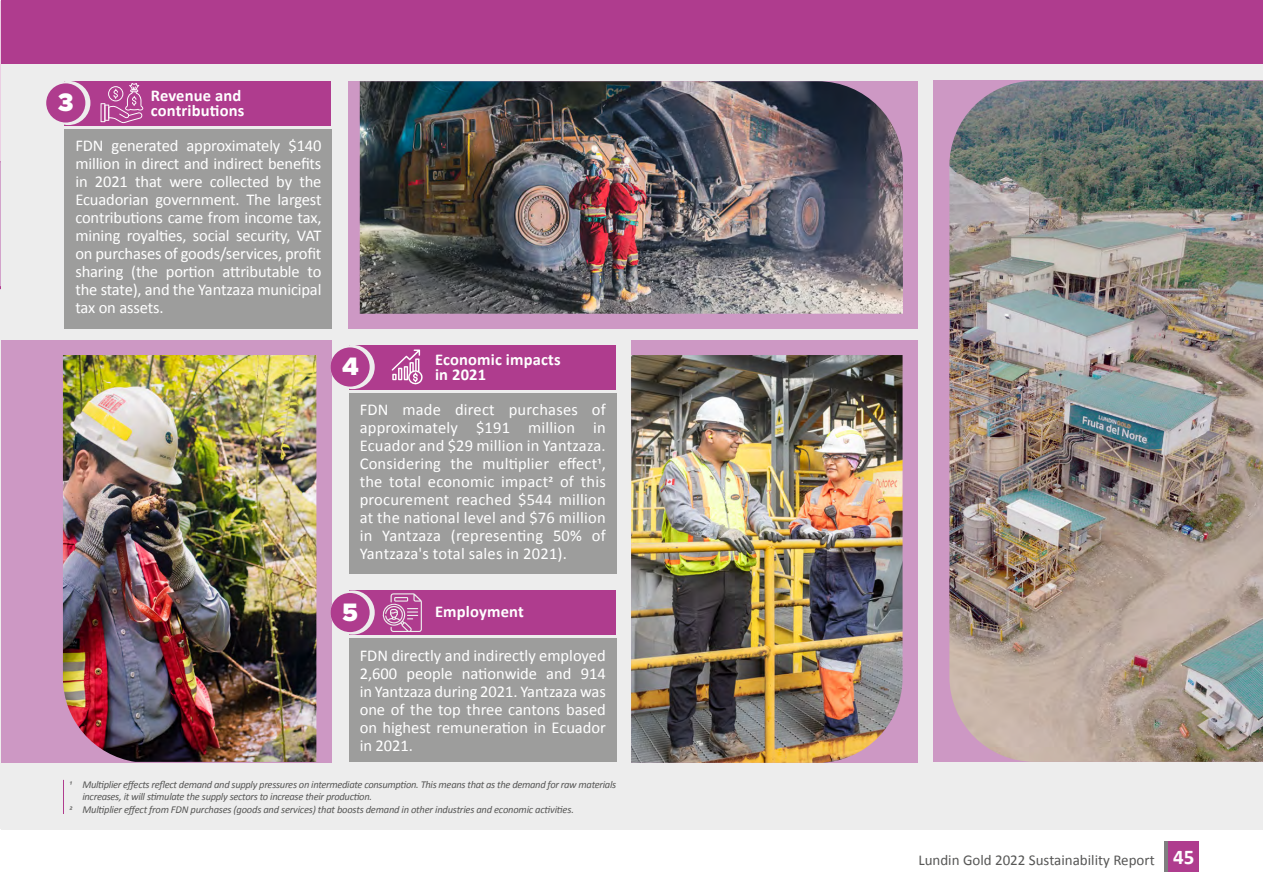
<style>
.page{position:relative;width:1263px;height:893px;background:#fff}
.page>*{position:absolute;margin:0;border:0;box-sizing:border-box;transform-origin:0 0}
.t1{font:900 25.35px "Metropolis";color:#fff}
.t2{font:16.5px/18px "Calibri";letter-spacing:-.005em;color:#fff;text-align:justify}
.t3{font:700 16.5px "Calibri";letter-spacing:.01em;color:#fff}
.t4{font:15px "Calibri";color:#575756}
.t5{font:italic 10.5px "Calibri";letter-spacing:-.03em;color:#575756}
.s1{font-weight:700;font-size:21px;color:#fff}
</style>
<div class="page">
<div style="left:1168px;top:841px;width:31px;height:31px;background:#af3c8e"></div>
<hr style="left:1164px;top:841px;width:3px;height:31px;background:#7f7f80">
<div style="left:0;top:161px;width:21px;height:668px;background:#ededed"></div>
<svg style="left:0;top:161px;width:1px;height:129px"></svg>
<div style="left:1px;top:0;width:1262px;height:830px;background:#ededed"></div>
<div style="left:1px;top:0;width:1262px;height:64px;background:#af3c8e"></div>
<div style="left:65px;top:96px;width:267px;height:233px;background:#9d9d9c"></div>
<svg style="left:64px;top:96px;width:268px;height:33px"></svg>
<div style="left:65px;top:81px;width:266px;height:44px;background:#af3c8e"></div>
<div style="left:46px;top:81px;width:44px;height:44px;background:#ededed;border-radius:50%"></div>
<div style="left:46px;top:83px;width:39px;height:40px;background:#af3c8e;border-radius:50%"></div>
<svg style="left:101px;top:83px;width:42px;height:40px"></svg>
<hr style="left:64px;top:780px;width:1px;height:33px;background:#af3c8e">
<div style="left:349px;top:81px;width:569px;height:248px;background:#cd98c4"></div>
<img style="left:360px;top:81px;width:543px;height:233px">
<div style="left:631px;top:340px;width:287px;height:423px;background:#cd98c4"></div>
<img style="left:631px;top:355px;width:271px;height:408px">
<div style="left:1px;top:340px;width:330px;height:423px;background:#cd98c4"></div>
<img style="left:63px;top:355px;width:253px;height:407px">
<div style="left:349px;top:360px;width:267px;height:213px;background:#9d9d9c"></div>
<svg style="left:349px;top:345px;width:267px;height:48px"></svg>
<div style="left:349px;top:345px;width:266px;height:44px;background:#af3c8e"></div>
<div style="left:330px;top:345px;width:45px;height:44px;background:#ededed;border-radius:50%"></div>
<div style="left:330px;top:347px;width:40px;height:40px;background:#af3c8e;border-radius:50%"></div>
<svg style="left:392px;top:349px;width:31px;height:36px"></svg>
<div style="left:349px;top:606px;width:267px;height:156px;background:#9d9d9c"></div>
<div style="left:347px;top:591px;width:273px;height:47px;background:#ededed"></div>
<div style="left:349px;top:591px;width:266px;height:44px;background:#af3c8e"></div>
<svg style="left:330px;top:590px;width:45px;height:45px"></svg>
<div style="left:330px;top:593px;width:40px;height:39px;background:#af3c8e;border-radius:50%"></div>
<div style="left:933px;top:81px;width:330px;height:681px;background:#cd98c4"></div>
<img style="left:949px;top:81px;width:314px;height:681px">
<svg style="left:382px;top:593px;width:40px;height:39px"></svg>
<p class="t3" style="left:151px;top:85px;width:92px">Revenue and</p>
<h1 class="t1" style="left:58px;top:86px;width:17px">3</h1>
<p class="t3" style="left:151px;top:100px;width:95px">contributions</p>
<p class="t2" style="left:75px;top:137px;width:248px">FDN generated approximately $140 million in direct and indirect benefits in 2021 that were collected by the Ecuadorian government. The largest contributions came from income tax, mining royalties, social security, VAT on purchases of goods/services, profit sharing (the portion attributable to the state), and the Yantzaza municipal tax on assets.</p>
<p class="t3" style="left:435px;top:349px;width:127px">Economic impacts</p>
<h1 class="t1" style="left:342px;top:350px;width:18px">4</h1>
<p class="t3" style="left:435px;top:364px;width:53px">in 2021</p>
<p class="t2" style="left:360px;top:401px;width:248px">FDN made direct purchases of approximately $191 million in Ecuador and $29 million in Yantzaza.<br>Considering the multiplier effect1, the total economic impact2 of this procurement reached $544 million at the national level and $76 million in Yantzaza (representing 50% of Yantzaza's total sales in 2021).</p>
<h1 class="t1" style="left:342px;top:596px;width:18px">5</h1>
<p class="t3" style="left:435px;top:601px;width:90px">Employment</p>
<p class="t2" style="left:360px;top:646px;width:248px">FDN directly and indirectly employed 2,600 people nationwide and 914 in Yantzaza during 2021. Yantzaza was one of the top three cantons based on highest remuneration in Ecuador in 2021.</p>
<p class="t5" style="left:69px;top:777px;width:548px">1 Multiplier effects reflect demand and supply pressures on intermediate consumption. This means that as the demand for raw materials</p>
<p class="t5" style="left:82px;top:790px;width:291px">increases, it will stimulate the supply sectors to increase their production.</p>
<p class="t5" style="left:69px;top:802px;width:507px">2 Multiplier effect from FDN purchases (goods and services) that boosts demand in other industries and economic activities.</p>
<p class="t4" style="left:918px;top:850px;width:278px">Lundin Gold 2022 Sustainability Report <span class="s1">45</span></p>
</div>
